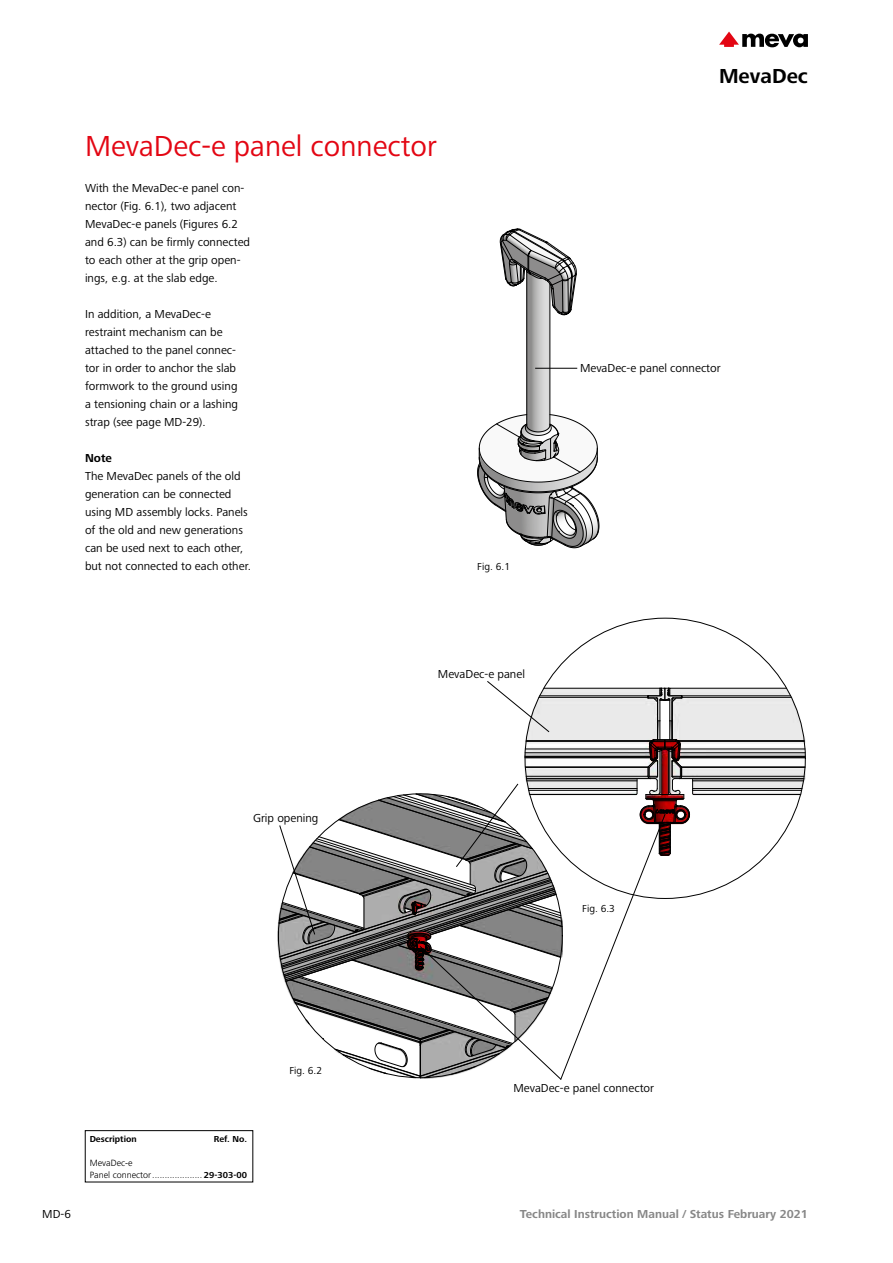
<style>
.page{position:relative;width:893px;height:1263px;background:#fff}
.page>*{position:absolute;margin:0;border:0;box-sizing:border-box;transform-origin:0 0}
.t1{font:30px "Frutiger Next LTW1 G";color:#e30613}
.t2{font:700 21px "Frutiger Next LTW1 G";color:#000}
.t3{font:12px/18px "Frutiger Next LTW1 G";color:#000}
.t4{font:700 12px "Frutiger Next LTW1 G";color:#878787}
.t5{font:700 12px "Frutiger Next LTW1 G";color:#000}
.t6{font:10.5px "Frutiger Next LTW1 G";color:#000}
.t7{font:300 9px/12px "Frutiger";color:#000}
.t8{font:700 9px "Frutiger Next LTW1 G";color:#000}
.s1{font-family:"Frutiger Next LTW1 G";font-weight:700}
</style>
<div class="page">
<svg style="left:719px;top:32px;width:89px;height:15px"></svg>
<img style="left:787px;top:688px;width:18px;height:141px">
<hr style="left:693px;top:794px;width:107px;height:1px;background:#000">
<hr style="left:679px;top:757px;width:126px;height:1px;background:#000">
<hr style="left:682px;top:767px;width:123px;height:1px;background:#000">
<hr style="left:682px;top:776px;width:122px;height:1px;background:#000">
<hr style="left:679px;top:778px;width:125px;height:1px;background:#000">
<hr style="left:693px;top:780px;width:110px;height:1px;background:#000">
<hr style="left:693px;top:788px;width:109px;height:1px;background:#000">
<hr style="left:693px;top:790px;width:109px;height:1px;background:#000">
<hr style="left:679px;top:756px;width:126px;height:1px;background:#000">
<hr style="left:679px;top:752px;width:126px;height:1px;background:#000">
<hr style="left:680px;top:749px;width:125px;height:1px;background:#000">
<hr style="left:679px;top:741px;width:125px;height:1px;background:#000">
<hr style="left:682px;top:697px;width:109px;height:1px;background:#000">
<hr style="left:678px;top:740px;width:126px;height:1px;background:#000">
<hr style="left:670px;top:695px;width:121px;height:1px;background:#000">
<svg style="left:279px;top:680px;width:508px;height:400px"></svg>
<img style="left:499px;top:239px;width:79px;height:175px">
<hr style="left:550px;top:284px;width:1px;height:141px;background:#000">
<hr style="left:526px;top:271px;width:1px;height:154px;background:#000">
<svg style="left:500px;top:229px;width:77px;height:86px"></svg>
<svg style="left:477px;top:414px;width:122px;height:134px"></svg>
<hr style="left:535px;top:368px;width:42px;height:1px;background:#000">
<div style="left:85px;top:1130px;width:168px;height:52px;border:1px solid #000"></div>
<h1 class="t1" style="left:85px;top:129px;width:353px">MevaDec-e panel connector</h1>
<p class="t3" style="left:85px;top:179px;width:167px">With the MevaDec-e panel con&shy;nector (Fig. 6.1), two adjacent<br>MevaDec-e panels (Figures 6.2 and 6.3) can be firmly connected to each other at the grip open&shy;ings, e.g. at the slab edge.</p>
<p class="t3" style="left:85px;top:305px;width:154px">In addition, a MevaDec-e restraint mechanism can be attached to the panel connec&shy;tor in order to anchor the slab formwork to the ground using a tensioning chain or a lashing strap (see page MD-29).</p>
<p class="t5" style="left:85px;top:451px;width:28px">Note</p>
<p class="t3" style="left:85px;top:467px;width:167px">The MevaDec panels of the old generation can be connected using MD assembly locks. Panels of the old and new generations can be used next to each other, but not connected to each other.</p>
<p class="t6" style="left:477px;top:561px;width:34px">Fig. 6.1</p>
<p class="t3" style="left:253px;top:809px;width:67px">Grip opening</p>
<p class="t3" style="left:438px;top:665px;width:88px">MevaDec-e panel</p>
<h2 class="t2" style="left:719px;top:64px;width:90px">MevaDec</h2>
<p class="t3" style="left:580px;top:359px;width:142px">MevaDec-e panel connector</p>
<p class="t6" style="left:582px;top:903px;width:34px">Fig. 6.3</p>
<p class="t6" style="left:289px;top:1065px;width:34px">Fig. 6.2</p>
<p class="t8" style="left:90px;top:1133px;width:48px">Description</p>
<p class="t8" style="left:214px;top:1133px;width:35px">Ref. No.</p>
<p class="t7" style="left:90px;top:1156px;width:159px">MevaDec-e<br>Panel connector.................... <span class="s1">29-303-00</span></p>
<p class="t3" style="left:513px;top:1079px;width:142px">MevaDec-e panel connector</p>
<p class="t3" style="left:42px;top:1205px;width:30px">MD-6</p>
<p class="t4" style="left:520px;top:1207px;width:290px">Technical Instruction Manual / Status February 2021</p>
</div>
